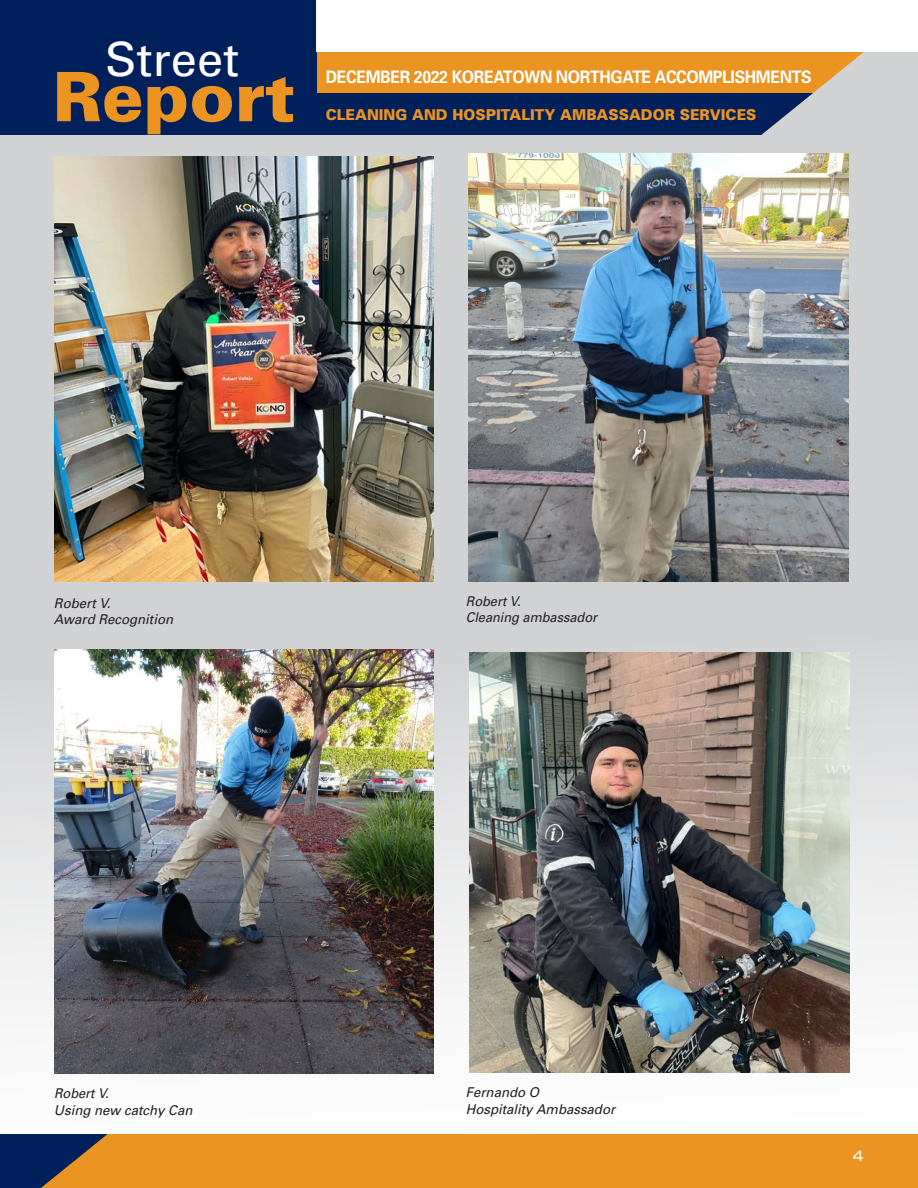
<style>
.page{position:relative;width:918px;height:1188px;background:#fff}
.page>*{position:absolute;margin:0;border:0;box-sizing:border-box;transform-origin:0 0}
.t1{font:900 68.25px "Univers";color:#ec9422}
.t2{font:47.25px "Univers";color:#fff}
.t3{font:700 17.25px "Univers";letter-spacing:-.025em;color:#fff;scale:.92 1}
.t4{font:900 15px "Univers";color:#ec9422;scale:.95 1}
.t5{font:expanded 15px "Univers";color:#fff}
.t6{font:italic 13.5px/16.2px "Univers";color:#231f20}
.t7{font:italic 13.5px/16.2px "Univers";color:#231f20;scale:.95 1}
</style>
<div class="page">
<div style="left:0;top:1134px;width:918px;height:54px;background:#ec9422"></div>
<svg style="left:0;top:1134px;width:108px;height:54px"></svg>
<div style="left:0;top:134px;width:918px;height:1000px;background:linear-gradient(to bottom,#c3c5c7,#f6f6f6)"></div>
<div style="left:0;top:0;width:317px;height:134px;background:#00205b"></div>
<div style="left:317px;top:52px;width:592px;height:41px;background:#ec9422"></div>
<div style="left:317px;top:93px;width:592px;height:41px;background:#00205b"></div>
<svg style="left:675px;top:52px;width:243px;height:277px;fill:#d1d2d4"></svg>
<img style="left:470px;top:652px;width:379px;height:420px">
<img style="left:54px;top:157px;width:380px;height:424px">
<img style="left:469px;top:153px;width:379px;height:429px">
<img style="left:54px;top:649px;width:380px;height:425px">
<p class="t2" style="left:105px;top:30px;width:135px">Street</p>
<p class="t1" style="left:53px;top:55px;width:244px">Report</p>
<p class="t3" style="left:326px;top:65px;width:530px">DECEMBER 2022 KOREATOWN NORTHGATE ACCOMPLISHMENTS</p>
<p class="t4" style="left:326px;top:105px;width:455px">CLEANING AND HOSPITALITY AMBASSADOR SERVICES</p>
<p class="t6" style="left:54px;top:595px;width:121px">Robert V.<br>Award Recognition</p>
<p class="t7" style="left:54px;top:1085px;width:147px">Robert V.<br>Using new catchy Can</p>
<p class="t7" style="left:466px;top:592px;width:59px">Robert V.</p>
<p class="t7" style="left:466px;top:609px;width:140px">Cleaning ambassador</p>
<p class="t6" style="left:466px;top:1084px;width:151px">Fernando O<br>Hospitality Ambassador</p>
<p class="t5" style="left:853px;top:1147px;width:13px">4</p>
</div>
